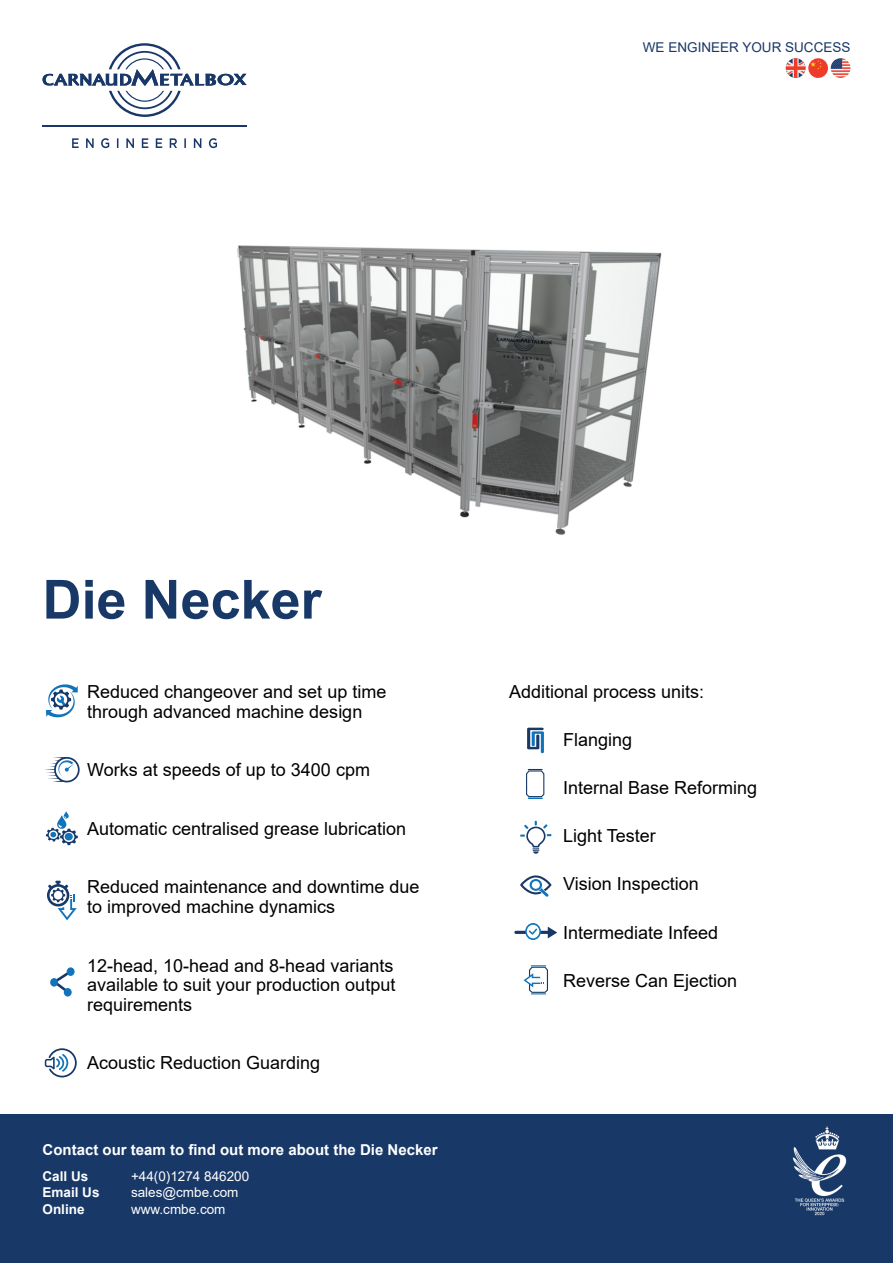
<style>
.page{position:relative;width:893px;height:1263px;background:#fff}
.page>*{position:absolute;margin:0;border:0;box-sizing:border-box;transform-origin:0 0}
.Product_Header_Name{font:700 54px "Arial";color:#183867}
.cmb_v4_bullets{font:18px/19.5px "Arial";color:#000}
.t1{font:700 15px "Arial";color:#fff}
.t2{font:13.5px "Arial";color:#fff}
.t3{font:13.5px "Arial";color:#183867}
.t4{font:700 13.5px "Arial";color:#fff}
</style>
<div class="page">
<svg style="left:72px;top:138px;width:145px;height:10px"></svg>
<hr style="left:43px;top:125px;width:204px;height:2px;background:#193869">
<svg style="left:43px;top:43px;width:204px;height:74px"></svg>
<div style="left:0;top:1114px;width:893px;height:149px;background:#183867"></div>
<img style="left:792px;top:1126px;width:55px;height:90px">
<svg style="left:785px;top:58px;width:66px;height:20px"></svg>
<img style="left:237px;top:245px;width:425px;height:290px">
<svg style="left:44px;top:757px;width:36px;height:25px"></svg>
<svg style="left:46px;top:811px;width:32px;height:34px"></svg>
<div style="left:65px;top:833px;width:8px;height:7px;background:#1074bc;border-radius:50%"></div>
<svg style="left:46px;top:684px;width:32px;height:34px"></svg>
<svg style="left:47px;top:881px;width:30px;height:39px"></svg>
<svg style="left:524px;top:965px;width:24px;height:29px"></svg>
<svg style="left:514px;top:923px;width:43px;height:17px"></svg>
<svg style="left:520px;top:875px;width:32px;height:22px"></svg>
<svg style="left:520px;top:821px;width:31px;height:33px"></svg>
<svg style="left:52px;top:972px;width:17px;height:20px"></svg>
<div style="left:50px;top:978px;width:8px;height:8px;background:#1074bc;border-radius:50%"></div>
<div style="left:67px;top:967px;width:8px;height:9px;background:#1074bc;border-radius:50%"></div>
<div style="left:64px;top:988px;width:8px;height:8px;background:#1074bc;border-radius:50%"></div>
<svg style="left:45px;top:1048px;width:32px;height:29px"></svg>
<svg style="left:527px;top:728px;width:17px;height:25px"></svg>
<svg style="left:526px;top:769px;width:18px;height:30px"></svg>
<p class="t3" style="left:643px;top:38px;width:209px">WE ENGINEER YOUR SUCCESS</p>
<p class="Product_Header_Name" style="left:43px;top:561px;width:281px">Die Necker</p>
<p class="cmb_v4_bullets" style="left:87px;top:682px;width:301px">Reduced changeover and set up time through advanced machine design</p>
<p class="cmb_v4_bullets" style="left:87px;top:760px;width:284px">Works at speeds of up to 3400 cpm</p>
<p class="cmb_v4_bullets" style="left:87px;top:819px;width:321px">Automatic centralised grease lubrication</p>
<p class="cmb_v4_bullets" style="left:87px;top:877px;width:334px">Reduced maintenance and downtime due to improved machine dynamics</p>
<p class="cmb_v4_bullets" style="left:87px;top:955px;width:310px;text-align:justify">12-head, 10-head and 8-head variants available to suit your production output requirements</p>
<p class="cmb_v4_bullets" style="left:87px;top:1053px;width:235px">Acoustic Reduction Guarding</p>
<p class="t1" style="left:43px;top:1139px;width:397px">Contact our team to find out more about the Die Necker</p>
<p class="t4" style="left:43px;top:1167px;width:47px">Call Us</p>
<p class="t2" style="left:131px;top:1167px;width:120px">+44(0)1274 846200</p>
<p class="t4" style="left:43px;top:1183px;width:59px">Email Us</p>
<p class="t2" style="left:131px;top:1183px;width:109px">sales@cmbe.com</p>
<p class="t4" style="left:43px;top:1199px;width:44px">Online</p>
<p class="t2" style="left:131px;top:1199px;width:96px">www.cmbe.com</p>
<p class="cmb_v4_bullets" style="left:509px;top:682px;width:197px">Additional process units:</p>
<p class="cmb_v4_bullets" style="left:563px;top:730px;width:71px">Flanging</p>
<p class="cmb_v4_bullets" style="left:563px;top:778px;width:196px">Internal Base Reforming</p>
<p class="cmb_v4_bullets" style="left:563px;top:826px;width:94px">Light Tester</p>
<p class="cmb_v4_bullets" style="left:563px;top:874px;width:137px">Vision Inspection</p>
<p class="cmb_v4_bullets" style="left:563px;top:922px;width:157px">Intermediate Infeed</p>
<p class="cmb_v4_bullets" style="left:563px;top:970px;width:176px">Reverse Can Ejection</p>
</div>
